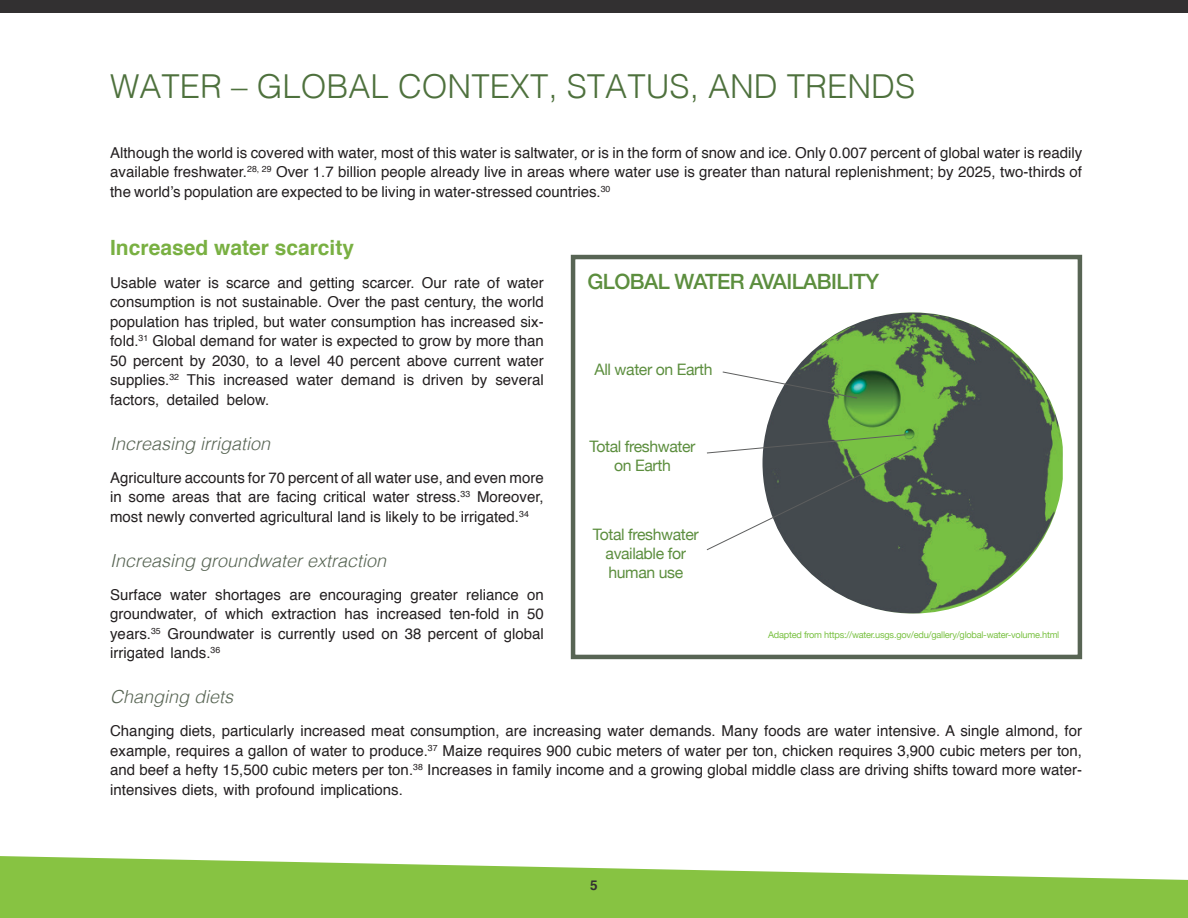
<style>
.page{position:relative;width:1188px;height:918px;background:#fff}
.page>*{position:absolute;margin:0;border:0;box-sizing:border-box;transform-origin:0 0}
.Header_1{font:300 33px "Helvetica";color:#4e713d}
.t1{font:500 21.15px "Helvetica Neue";letter-spacing:-.025em;color:#5c8e3e}
.Header_2{font:700 21px "Helvetica";color:#79b042}
.Header_3{font:italic 300 18px "Helvetica";color:#586554}
.t2{font:15.75px/18.9px "Helvetica Neue";letter-spacing:-.025em;color:#5c8e3e;text-align:center}
.Body_Text{font:15px/19.5px "Helvetica";color:#231f20;text-align:justify}
.t3{font:700 13.5px "Helvetica";color:#323031}
.t4{font:9.15px "Helvetica Neue";letter-spacing:-.025em;color:#7ac143}
</style>
<div class="page">
<svg style="left:0;top:856px;width:1188px;height:62px;fill:#87c342"></svg>
<div style="left:0;top:0;width:1188px;height:14px;background:#323031"></div>
<img style="left:765px;top:312px;width:298px;height:302px">
<svg style="left:722px;top:371px;width:136px;height:28px"></svg>
<svg style="left:706px;top:434px;width:209px;height:117px"></svg>
<div style="left:571px;top:255px;width:511px;height:404px;border:4px solid #586554"></div>
<p class="Header_1" style="left:110px;top:58px;width:807px">WATER – GLOBAL CONTEXT, STATUS, AND TRENDS</p>
<p class="Body_Text" style="left:110px;top:143px;width:974px">Although the world is covered with water, most of this water is saltwater, or is in the form of snow and ice. Only 0.007 percent of global water is readily available freshwater.<sup>28,</sup> <sup>29</sup> Over 1.7 billion people already live in areas where water use is greater than natural replenishment; by 2025, two-thirds of the world’s population are expected to be living in water-stressed countries.<sup>30</sup></p>
<p class="Header_2" style="left:110px;top:230px;width:245px">Increased water scarcity</p>
<p class="Body_Text" style="left:110px;top:273px;width:435px">Usable water is scarce and getting scarcer. Our rate of water consumption is not sustainable. Over the past century, the world population has tripled, but water consumption has increased six&shy;fold.<sup>31</sup> Global demand for water is expected to grow by more than 50 percent by 2030, to a level 40 percent above current water supplies.<sup>32</sup> This increased water demand is driven by several factors, detailed below.</p>
<p class="Header_3" style="left:110px;top:428px;width:162px">Increasing irrigation</p>
<p class="Body_Text" style="left:110px;top:468px;width:435px">Agriculture accounts for 70 percent of all water use, and even more in some areas that are facing critical water stress.<sup>33</sup> Moreover, most newly converted agricultural land is likely to be irrigated.<sup>34</sup></p>
<p class="Header_3" style="left:110px;top:545px;width:278px">Increasing groundwater extraction</p>
<p class="Body_Text" style="left:110px;top:585px;width:435px">Surface water shortages are encouraging greater reliance on groundwater, of which extraction has increased ten-fold in 50 years.<sup>35</sup> Groundwater is currently used on 38 percent of global irrigated lands.<sup>36</sup></p>
<p class="Header_3" style="left:110px;top:681px;width:125px">Changing diets</p>
<p class="Body_Text" style="left:110px;top:722px;width:974px">Changing diets, particularly increased meat consumption, are increasing water demands. Many foods are water intensive. A single almond, for example, requires a gallon of water to produce.<sup>37</sup> Maize requires 900 cubic meters of water per ton, chicken requires 3,900 cubic meters per ton, and beef a hefty 15,500 cubic meters per ton.<sup>38</sup> Increases in family income and a growing global middle class are driving shifts toward more water&shy;intensives diets, with profound implications.</p>
<p class="t1" style="left:587px;top:265px;width:293px">GLOBAL WATER AVAILABILITY</p>
<p class="t2" style="left:595px;top:361px;width:119px">All water on Earth</p>
<p class="t2" style="left:590px;top:438px;width:107px">Total freshwater on Earth</p>
<p class="t2" style="left:593px;top:526px;width:107px">Total freshwater available for human use</p>
<p class="t4" style="left:768px;top:628px;width:293px">Adapted from https://water.usgs.gov/edu/gallery/global-water-volume.html</p>
<p class="t3" style="left:590px;top:874px;width:9px">5</p>
</div>
